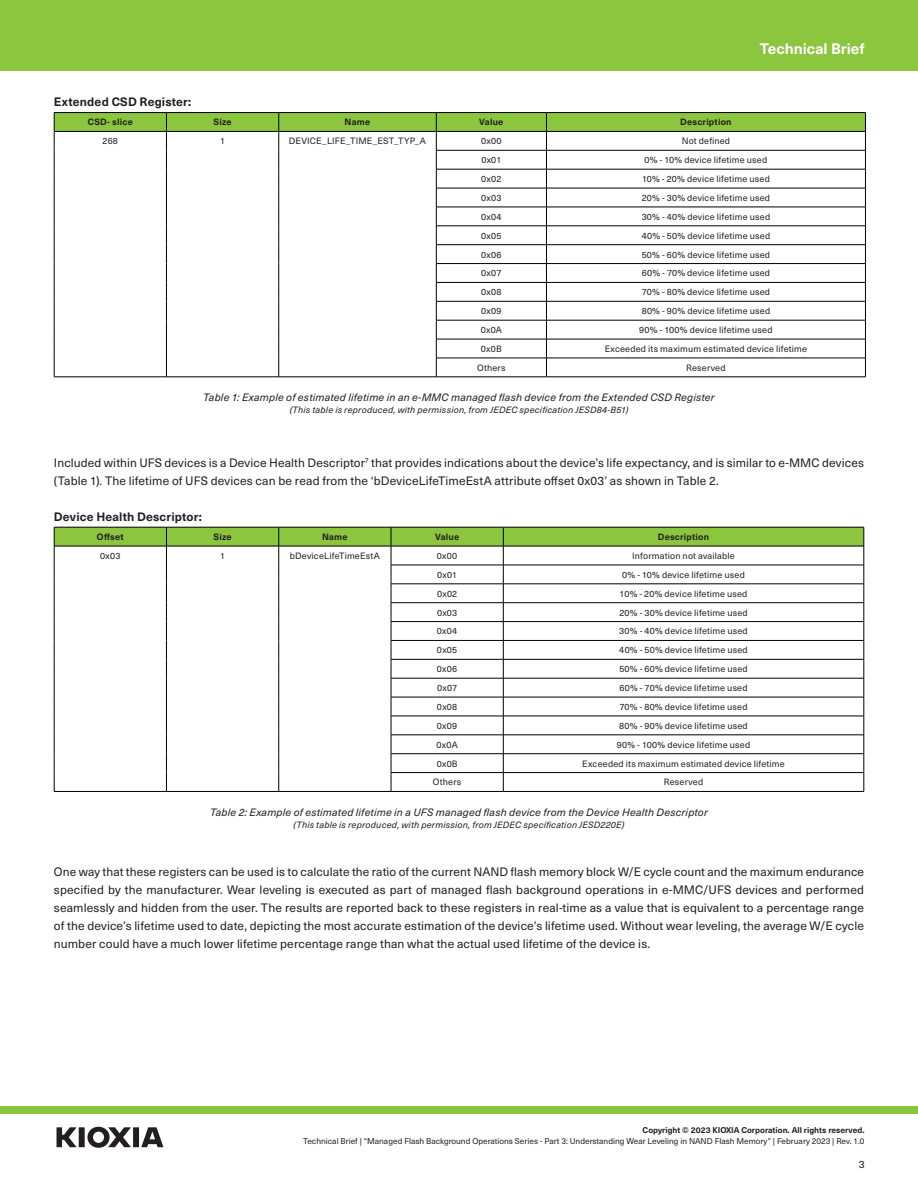
<style>
.page{position:relative;width:918px;height:1188px;background:#fff}
.page>*{position:absolute;margin:0;border:0;box-sizing:border-box;transform-origin:0 0}
.t1{font:700 15px "Neue Haas Unica W1 G";color:#fff}
.t2{font:12px/18px "Neue Haas Unica W1 G";letter-spacing:.01em;color:#231f20}
.t3{font:700 12px "Neue Haas Unica W1 G";letter-spacing:.015em;color:#231f20}
.t4{font:italic 10.5px "Neue Haas Unica W1 G";letter-spacing:.015em;color:#231f20}
.t5{font:10.5px "Neue Haas Unica W1 G";color:#231f20}
.t6{font:9px "Neue Haas Unica W1 G";letter-spacing:.02em;color:#231f20}
.t7{font:italic 9px "Neue Haas Unica W1 G";letter-spacing:.025em;color:#231f20}
.t8{font:700 9px "Neue Haas Unica W1 G";letter-spacing:.02em;color:#231f20}
.t9{font:8.25px "Neue Haas Unica W1 G";color:#231f20}
.t10{font:700 8.25px "Neue Haas Unica W1 G";color:#231f20}
</style>
<div class="page">
<div style="left:0;top:1106px;width:918px;height:8px;background:#8bc63e"></div>
<div style="left:0;top:0;width:918px;height:71px;background:#8bc63e"></div>
<svg style="left:57px;top:1127px;width:106px;height:21px"></svg>
<hr style="left:54px;top:112px;width:112px;height:1px;background:#000">
<hr style="left:166px;top:112px;width:113px;height:1px;background:#000">
<hr style="left:279px;top:112px;width:157px;height:1px;background:#000">
<hr style="left:436px;top:112px;width:110px;height:1px;background:#000">
<hr style="left:546px;top:112px;width:320px;height:1px;background:#000">
<hr style="left:54px;top:377px;width:112px;height:1px;background:#000">
<hr style="left:166px;top:377px;width:113px;height:1px;background:#000">
<hr style="left:279px;top:377px;width:157px;height:1px;background:#000">
<hr style="left:436px;top:377px;width:110px;height:1px;background:#000">
<hr style="left:546px;top:377px;width:320px;height:1px;background:#000">
<svg style="left:54px;top:113px;width:812px;height:264px"></svg>
<hr style="left:54px;top:791px;width:112px;height:1px;background:#000">
<hr style="left:166px;top:791px;width:113px;height:1px;background:#000">
<hr style="left:279px;top:791px;width:112px;height:1px;background:#000">
<hr style="left:391px;top:791px;width:112px;height:1px;background:#000">
<hr style="left:503px;top:791px;width:361px;height:1px;background:#000">
<svg style="left:54px;top:527px;width:811px;height:264px"></svg>
<p class="t1" style="left:760px;top:37px;width:106px">Technical Brief</p>
<p class="t3" style="left:54px;top:93px;width:139px">Extended CSD Register:</p>
<p class="t8" style="left:88px;top:115px;width:47px">CSD- slice</p>
<p class="t8" style="left:213px;top:115px;width:20px">Size</p>
<p class="t8" style="left:345px;top:115px;width:27px">Name</p>
<p class="t8" style="left:479px;top:115px;width:26px">Value</p>
<p class="t8" style="left:680px;top:115px;width:53px">Description</p>
<p class="t6" style="left:103px;top:134px;width:17px">268</p>
<p class="t6" style="left:220px;top:134px;width:7px">1</p>
<p class="t6" style="left:289px;top:134px;width:139px">DEVICE_LIFE_TIME_EST_TYP_A</p>
<p class="t6" style="left:481px;top:134px;width:22px">0x00</p>
<p class="t6" style="left:682px;top:134px;width:50px">Not defined</p>
<p class="t6" style="left:481px;top:153px;width:22px">0x01</p>
<p class="t6" style="left:645px;top:153px;width:124px">0% - 10% device lifetime used</p>
<p class="t6" style="left:481px;top:172px;width:22px">0x02</p>
<p class="t6" style="left:642px;top:172px;width:129px">10% - 20% device lifetime used</p>
<p class="t6" style="left:481px;top:191px;width:22px">0x03</p>
<p class="t6" style="left:642px;top:191px;width:130px">20% - 30% device lifetime used</p>
<p class="t6" style="left:481px;top:210px;width:22px">0x04</p>
<p class="t6" style="left:642px;top:210px;width:130px">30% - 40% device lifetime used</p>
<p class="t6" style="left:481px;top:229px;width:22px">0x05</p>
<p class="t6" style="left:642px;top:229px;width:130px">40% - 50% device lifetime used</p>
<p class="t6" style="left:481px;top:248px;width:22px">0x06</p>
<p class="t6" style="left:642px;top:248px;width:130px">50% - 60% device lifetime used</p>
<p class="t6" style="left:481px;top:267px;width:22px">0x07</p>
<p class="t6" style="left:642px;top:267px;width:130px">60% - 70% device lifetime used</p>
<p class="t6" style="left:481px;top:285px;width:22px">0x08</p>
<p class="t6" style="left:642px;top:285px;width:130px">70% - 80% device lifetime used</p>
<p class="t6" style="left:481px;top:304px;width:22px">0x09</p>
<p class="t6" style="left:642px;top:304px;width:130px">80% - 90% device lifetime used</p>
<p class="t6" style="left:481px;top:323px;width:23px">0x0A</p>
<p class="t6" style="left:639px;top:323px;width:135px">90% - 100% device lifetime used</p>
<p class="t6" style="left:481px;top:342px;width:22px">0x0B</p>
<p class="t6" style="left:605px;top:342px;width:204px">Exceeded its maximum estimated device lifetime</p>
<p class="t6" style="left:477px;top:361px;width:30px">Others</p>
<p class="t6" style="left:686px;top:361px;width:41px">Reserved</p>
<p class="t4" style="left:203px;top:390px;width:513px">Table 1: Example of estimated lifetime in an e-MMC managed flash device from the Extended CSD Register</p>
<p class="t7" style="left:290px;top:403px;width:340px">(This table is reproduced, with permission, from JEDEC specification JESD84-B51)</p>
<p class="t2" style="left:54px;top:453px;width:812px">Included within UFS devices is a Device Health Descriptor<sup>7</sup> that provides indications about the device’s life expectancy, and is similar to e-MMC devices (Table 1). The lifetime of UFS devices can be read from the ‘bDeviceLifeTimeEstA attribute offset 0x03’ as shown in Table 2.</p>
<p class="t3" style="left:54px;top:508px;width:149px">Device Health Descriptor:</p>
<p class="t8" style="left:97px;top:530px;width:28px">Offset</p>
<p class="t8" style="left:213px;top:530px;width:20px">Size</p>
<p class="t8" style="left:322px;top:530px;width:27px">Name</p>
<p class="t8" style="left:435px;top:530px;width:26px">Value</p>
<p class="t8" style="left:658px;top:530px;width:53px">Description</p>
<p class="t6" style="left:100px;top:549px;width:22px">0x03</p>
<p class="t6" style="left:220px;top:549px;width:7px">1</p>
<p class="t6" style="left:290px;top:549px;width:92px">bDeviceLifeTimeEstA</p>
<p class="t6" style="left:437px;top:549px;width:22px">0x00</p>
<p class="t6" style="left:632px;top:549px;width:104px">Information not available</p>
<p class="t6" style="left:437px;top:568px;width:22px">0x01</p>
<p class="t6" style="left:622px;top:568px;width:124px">0% - 10% device lifetime used</p>
<p class="t6" style="left:437px;top:587px;width:22px">0x02</p>
<p class="t6" style="left:620px;top:587px;width:129px">10% - 20% device lifetime used</p>
<p class="t6" style="left:437px;top:606px;width:22px">0x03</p>
<p class="t6" style="left:619px;top:606px;width:130px">20% - 30% device lifetime used</p>
<p class="t6" style="left:437px;top:625px;width:22px">0x04</p>
<p class="t6" style="left:619px;top:625px;width:130px">30% - 40% device lifetime used</p>
<p class="t6" style="left:437px;top:643px;width:22px">0x05</p>
<p class="t6" style="left:619px;top:643px;width:130px">40% - 50% device lifetime used</p>
<p class="t6" style="left:437px;top:662px;width:22px">0x06</p>
<p class="t6" style="left:619px;top:662px;width:130px">50% - 60% device lifetime used</p>
<p class="t6" style="left:437px;top:681px;width:22px">0x07</p>
<p class="t6" style="left:619px;top:681px;width:130px">60% - 70% device lifetime used</p>
<p class="t6" style="left:437px;top:700px;width:22px">0x08</p>
<p class="t6" style="left:619px;top:700px;width:130px">70% - 80% device lifetime used</p>
<p class="t6" style="left:437px;top:719px;width:22px">0x09</p>
<p class="t6" style="left:619px;top:719px;width:130px">80% - 90% device lifetime used</p>
<p class="t6" style="left:437px;top:738px;width:23px">0x0A</p>
<p class="t6" style="left:617px;top:738px;width:135px">90% - 100% device lifetime used</p>
<p class="t6" style="left:437px;top:757px;width:22px">0x0B</p>
<p class="t6" style="left:582px;top:757px;width:204px">Exceeded its maximum estimated device lifetime</p>
<p class="t6" style="left:433px;top:776px;width:30px">Others</p>
<p class="t6" style="left:664px;top:776px;width:41px">Reserved</p>
<p class="t4" style="left:210px;top:804px;width:499px">Table 2: Example of estimated lifetime in a UFS managed flash device from the Device Health Descriptor</p>
<p class="t7" style="left:293px;top:818px;width:333px">(This table is reproduced, with permission, from JEDEC specification JESD220E)</p>
<p class="t2" style="left:54px;top:862px;width:812px;text-align:justify">One way that these registers can be used is to calculate the ratio of the current NAND flash memory block W/E cycle count and the maximum endurance specified by the manufacturer. Wear leveling is executed as part of managed flash background operations in e-MMC/UFS devices and performed seamlessly and hidden from the user. The results are reported back to these registers in real-time as a value that is equivalent to a percentage range of the device’s lifetime used to date, depicting the most accurate estimation of the device’s lifetime used. Without wear leveling, the average W/E cycle number could have a much lower lifetime percentage range than what the actual used lifetime of the device is.</p>
<p class="t10" style="left:643px;top:1124px;width:223px">Copyright © 2023 KIOXIA Corporation. All rights reserved.</p>
<p class="t9" style="left:303px;top:1135px;width:563px">Technical Brief | “Managed Flash Background Operations Series - Part 3: Understanding Wear Leveling in NAND Flash Memory” | February 2023 | Rev. 1.0</p>
<p class="t5" style="left:859px;top:1156px;width:7px">3</p>
</div>
